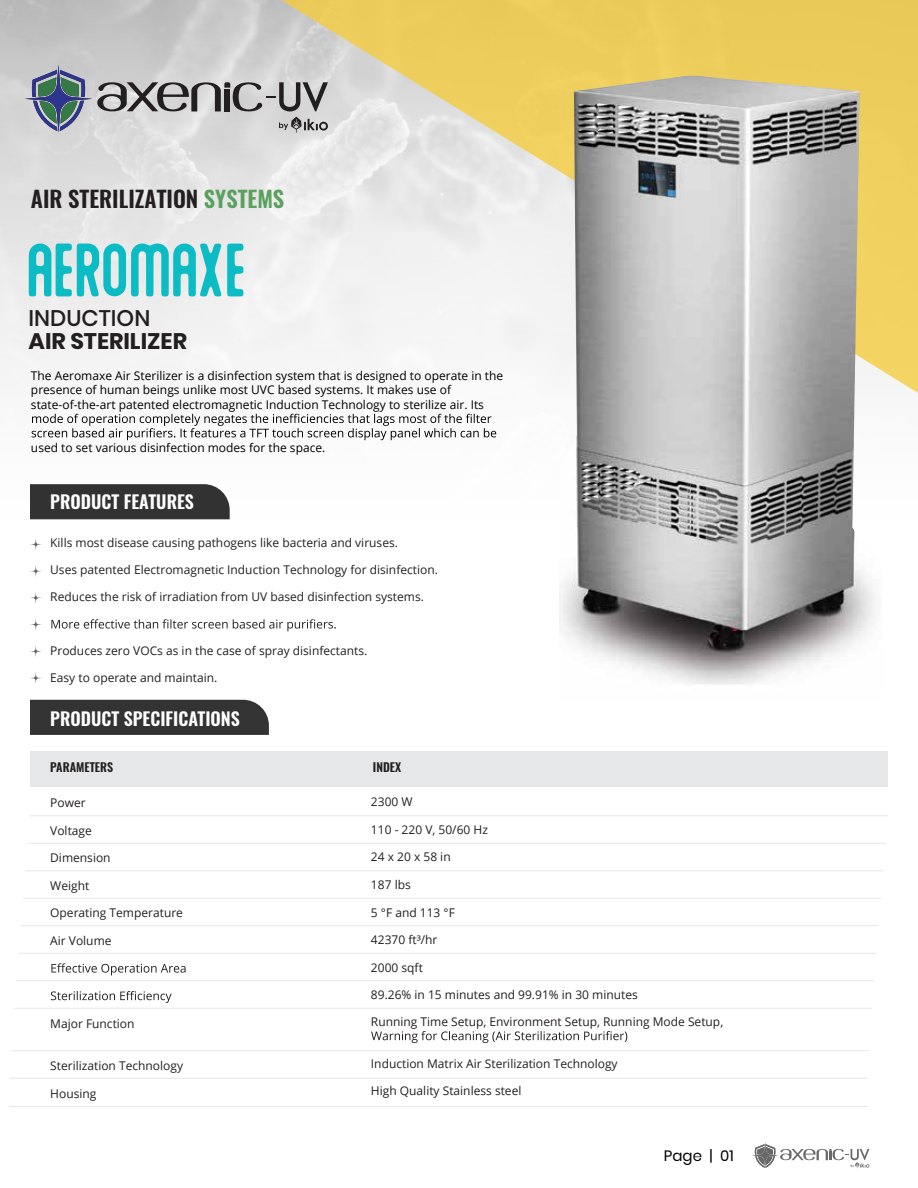
<style>
.page{position:relative;width:918px;height:1188px;background:#fff}
.page>*{position:absolute;margin:0;border:0;box-sizing:border-box;transform-origin:0 0}
.t1{font:63.3px "Abraham Rounded Demo Rounded";color:#0cbcc5}
.t2{font:600 22.5px "Oswald";color:#231f20}
.t3{font:700 22.5px "Poppins";color:#231f20}
.t4{font:500 22.5px "Poppins";color:#231f20}
.t5{font:600 18px "Oswald";color:#fff}
.t6{font:15px "Poppins";color:#000}
.t7{font:12px/26.4px "Open Sans";color:#231f20}
.t8{font:12px/14.4px "Open Sans";color:#000}
.t9{font:600 12px "Oswald";color:#231f20}
.s1{color:#5aa05e}
</style>
<div class="page">
<div style="left:0;top:0;width:918px;height:557px;background:linear-gradient(to bottom,#c9c9c9,#fff)"></div>
<svg style="left:281px;top:0;width:637px;height:393px"></svg>
<svg style="left:25px;top:65px;width:303px;height:68px;background:#afb2b4"></svg>
<svg style="left:51px;top:619px;width:285px;height:12px"></svg>
<div style="left:30px;top:484px;width:200px;height:35px;background:#323232"></div>
<div style="left:30px;top:700px;width:239px;height:35px;background:#333"></div>
<svg style="left:30px;top:646px;width:11px;height:11px"></svg>
<svg style="left:30px;top:672px;width:11px;height:12px"></svg>
<svg style="left:30px;top:619px;width:11px;height:11px"></svg>
<svg style="left:30px;top:592px;width:11px;height:12px"></svg>
<svg style="left:30px;top:565px;width:11px;height:12px"></svg>
<svg style="left:30px;top:538px;width:12px;height:12px"></svg>
<div style="left:30px;top:752px;width:858px;height:35px;background:#e6e7e8"></div>
<svg style="left:51px;top:963px;width:135px;height:12px"></svg>
<svg style="left:51px;top:991px;width:121px;height:12px"></svg>
<svg style="left:371px;top:1031px;width:256px;height:12px"></svg>
<hr style="left:30px;top:816px;width:858px;height:1px;background:#e6e7e8">
<hr style="left:28px;top:843px;width:858px;height:1px;background:#e6e7e8">
<hr style="left:25px;top:871px;width:858px;height:1px;background:#e6e7e8">
<hr style="left:23px;top:898px;width:858px;height:1px;background:#e6e7e8">
<hr style="left:21px;top:926px;width:858px;height:1px;background:#e6e7e8">
<hr style="left:18px;top:953px;width:859px;height:1px;background:#e6e7e8">
<hr style="left:16px;top:980px;width:858px;height:1px;background:#e6e7e8">
<hr style="left:14px;top:1008px;width:858px;height:1px;background:#e6e7e8">
<hr style="left:12px;top:1050px;width:858px;height:1px;background:#e6e7e8">
<hr style="left:9px;top:1078px;width:858px;height:1px;background:#e6e7e8">
<hr style="left:9px;top:1106px;width:858px;height:1px;background:#e6e7e8">
<img style="left:559px;top:76px;width:323px;height:608px">
<svg style="left:32px;top:414px;width:464px;height:26px"></svg>
<svg style="left:752px;top:1142px;width:117px;height:26px"></svg>
<h2 class="t2" style="left:31px;top:183px;width:255px">AIR STERILIZATION <span class="s1">SYSTEMS</span></h2>
<h1 class="t1" style="left:29px;top:234px;width:221px">AEROMAXE</h1>
<h2 class="t4" style="left:29px;top:305px;width:123px">INDUCTION</h2>
<h2 class="t3" style="left:29px;top:328px;width:160px">AIR STERILIZER</h2>
<p class="t8" style="left:31px;top:368px;width:474px">The Aeromaxe Air Sterilizer is a disinfection system that is designed to operate in the presence of human beings unlike most UVC based systems. It makes use of state-of-the-art patented electromagnetic Induction Technology to sterilize air. Its</p>
<p class="t8" style="left:31px;top:440px;width:296px">used to set various disinfection modes for the space.</p>
<h3 class="t5" style="left:50px;top:489px;width:145px">PRODUCT FEATURES</h3>
<p class="t7" style="left:50px;top:530px;width:349px">Kills most disease causing pathogens like bacteria and viruses.</p>
<p class="t7" style="left:50px;top:557px;width:389px">Uses patented Electromagnetic Induction Technology for disinfection.</p>
<p class="t7" style="left:50px;top:584px;width:375px">Reduces the risk of irradiation from UV based disinfection systems.</p>
<p class="t7" style="left:50px;top:638px;width:319px">Produces zero VOCs as in the case of spray disinfectants.</p>
<p class="t7" style="left:50px;top:665px;width:169px">Easy to operate and maintain.</p>
<h3 class="t5" style="left:50px;top:706px;width:191px">PRODUCT SPECIFICATIONS</h3>
<p class="t9" style="left:50px;top:759px;width:64px">PARAMETERS</p>
<p class="t9" style="left:373px;top:759px;width:30px">INDEX</p>
<p class="t7" style="left:50px;top:789px;width:37px">Power</p>
<p class="t7" style="left:50px;top:817px;width:43px">Voltage</p>
<p class="t7" style="left:50px;top:844px;width:62px">Dimension</p>
<p class="t7" style="left:50px;top:872px;width:41px">Weight</p>
<p class="t7" style="left:50px;top:899px;width:134px">Operating Temperature</p>
<p class="t7" style="left:50px;top:927px;width:63px">Air Volume</p>
<p class="t7" style="left:371px;top:788px;width:43px">2300 W</p>
<p class="t7" style="left:371px;top:816px;width:119px">110 - 220 V, 50/60 Hz</p>
<p class="t7" style="left:371px;top:844px;width:81px">24 x 20 x 58 in</p>
<p class="t7" style="left:371px;top:871px;width:41px">187 lbs</p>
<p class="t7" style="left:371px;top:899px;width:85px">5 °F and 113 °F</p>
<p class="t7" style="left:371px;top:926px;width:68px">42370 ft³/hr</p>
<p class="t7" style="left:371px;top:954px;width:53px">2000 sqft</p>
<p class="t7" style="left:371px;top:982px;width:354px">89.26% in 15 minutes and 99.91% in 30 minutes<br>Running Time Setup, Environment Setup, Running Mode Setup,</p>
<p class="t7" style="left:371px;top:1050px;width:248px">Induction Matrix Air Sterilization Technology</p>
<p class="t7" style="left:371px;top:1078px;width:152px">High Quality Stainless steel</p>
<p class="t7" style="left:50px;top:1010px;width:86px">Major Function</p>
<p class="t7" style="left:50px;top:1052px;width:134px">Sterilization Technology</p>
<p class="t7" style="left:50px;top:1080px;width:48px">Housing</p>
<p class="t6" style="left:664px;top:1148px;width:71px">Page | 01</p>
</div>
